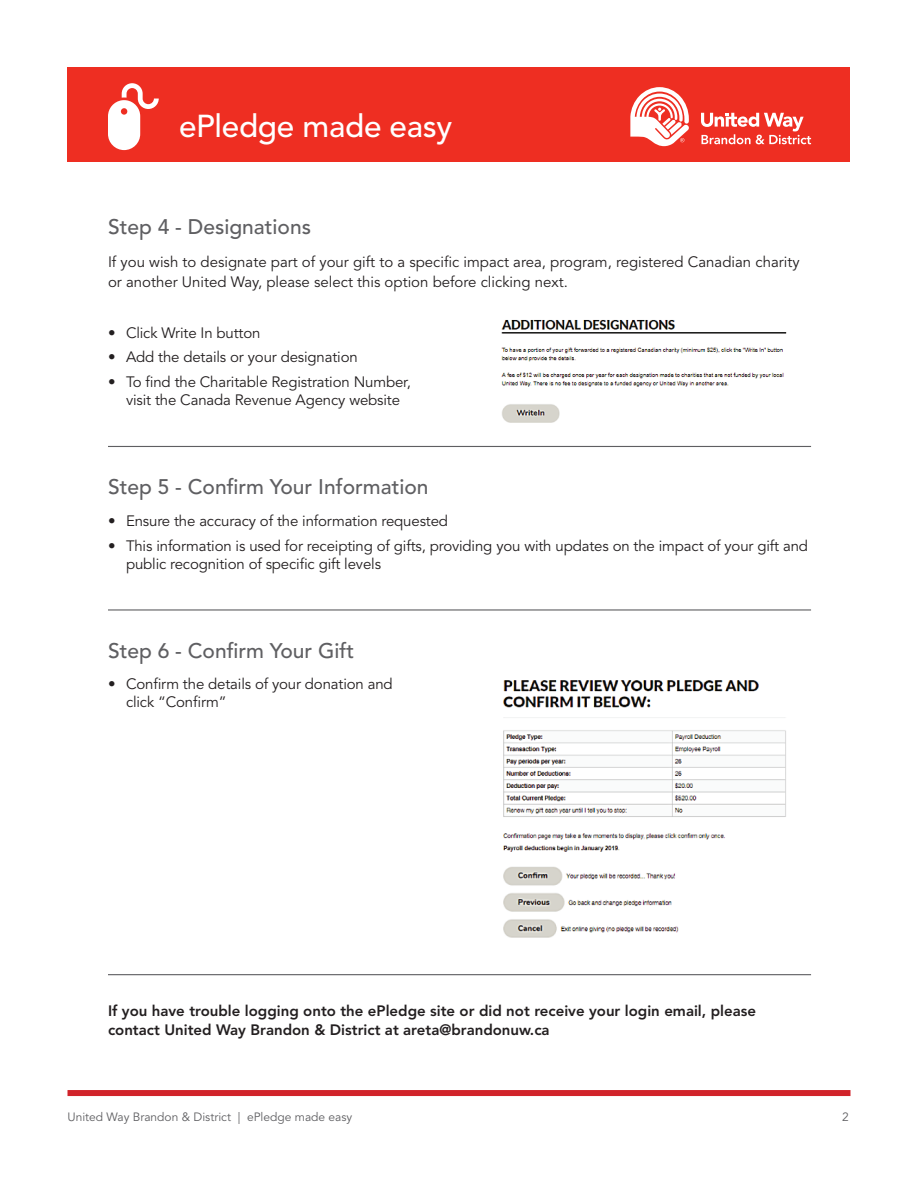
<style>
.page{position:relative;width:918px;height:1188px;background:#fff}
.page>*{position:absolute;margin:0;border:0;box-sizing:border-box;transform-origin:0 0}
.t1{font:500 31.5px "Avenir LT Std";letter-spacing:-.01em;color:#fff}
.t2{font:500 21px "Avenir LT Std";color:#5f5f62}
.t3{font:15px/18px "Avenir LT Std";letter-spacing:-.01em;color:#231f20}
.t4{font:800 15px/19.5px "Avenir LT Std";color:#231f20}
.t5{font:12px "Avenir LT Std";color:#5f5f62}
</style>
<div class="page">
<div style="left:68px;top:68px;width:782px;height:94px;background:#ee2e22"></div>
<svg style="left:108px;top:83px;width:51px;height:67px"></svg>
<svg style="left:630px;top:87px;width:59px;height:59px"></svg>
<svg style="left:701px;top:113px;width:110px;height:31px"></svg>
<div style="left:68px;top:1090px;width:782px;height:6px;background:#d1232a"></div>
<hr style="left:108px;top:446px;width:703px;height:1px;background:#5f5f62">
<hr style="left:108px;top:609px;width:703px;height:2px;background:#5f5f62">
<img style="left:503px;top:680px;width:283px;height:258px">
<img style="left:501px;top:320px;width:286px;height:103px">
<hr style="left:108px;top:974px;width:703px;height:1px;background:#5f5f62">
<h1 class="t1" style="left:179px;top:108px;width:275px">ePledge made easy</h1>
<h2 class="t2" style="left:108px;top:215px;width:205px">Step 4 - Designations</h2>
<p class="t3" style="left:108px;top:253px;width:693px;line-height:19.5px">If you wish to designate part of your gift to a specific impact area, program, registered Canadian charity or another United Way, please select this option before clicking next.</p>
<p class="t3" style="left:108px;top:324px;width:154px">• Click Write In button</p>
<p class="t3" style="left:108px;top:349px;width:251px">• Add the details or your designation</p>
<p class="t3" style="left:108px;top:373px;width:304px;text-align:center">• To find the Charitable Registration Number, visit the Canada Revenue Agency website</p>
<h2 class="t2" style="left:108px;top:475px;width:322px">Step 5 - Confirm Your Information</h2>
<p class="t3" style="left:108px;top:512px;width:342px">• Ensure the accuracy of the information requested</p>
<p class="t3" style="left:126px;top:537px;width:684px;text-indent:-18px">• This information is used for receipting of gifts, providing you with updates on the impact of your gift and public recognition of specific gift levels</p>
<h2 class="t2" style="left:108px;top:638px;width:248px">Step 6 - Confirm Your Gift</h2>
<p class="t3" style="left:126px;top:676px;width:268px;text-indent:-18px">• Confirm the details of your donation and click “Confirm”</p>
<p class="t4" style="left:108px;top:1001px;width:650px">If you have trouble logging onto the ePledge site or did not receive your login email, please contact United Way Brandon &amp; District at areta@brandonuw.ca</p>
<p class="t5" style="left:68px;top:1109px;width:286px">United Way Brandon &amp; District | ePledge made easy</p>
<p class="t5" style="left:842px;top:1109px;width:8px">2</p>
</div>
